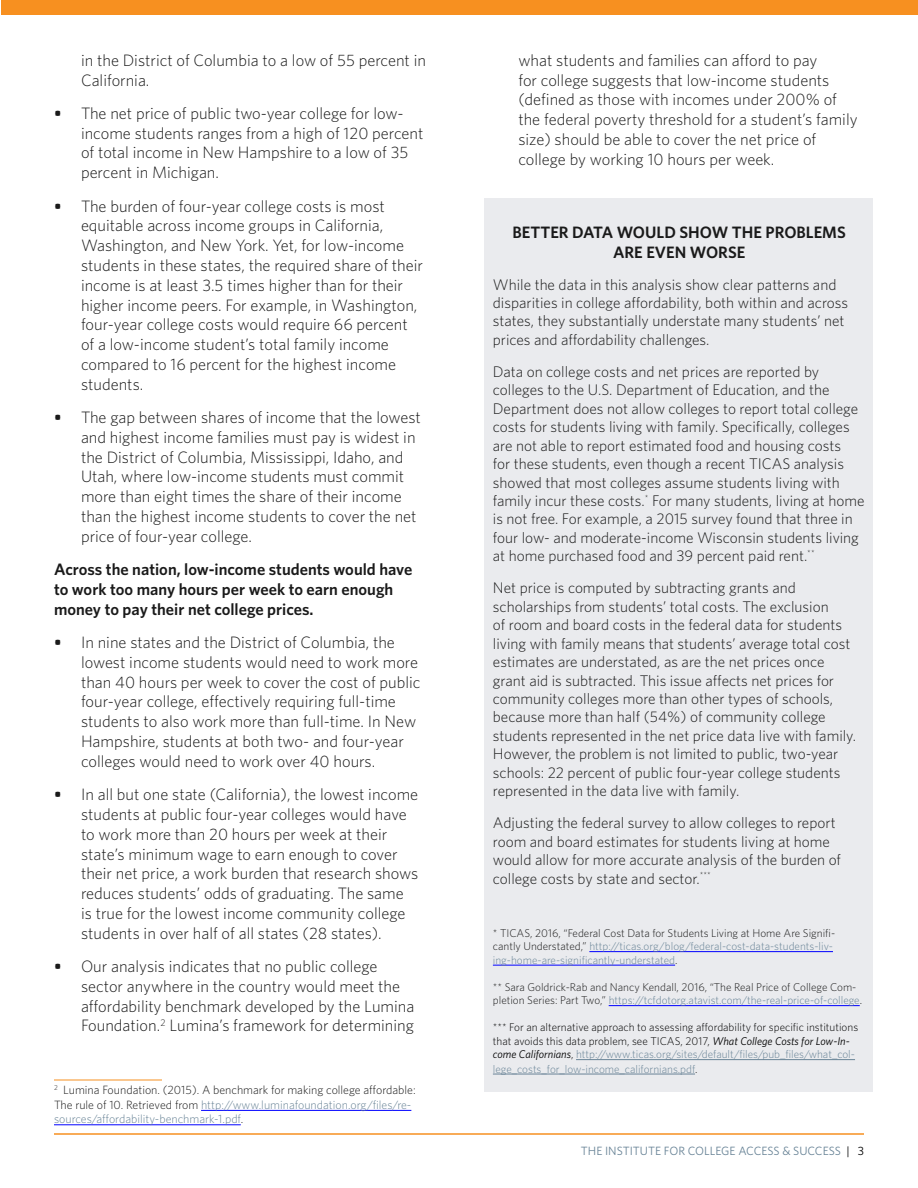
<style>
.page{position:relative;width:918px;height:1188px;background:#fff}
.page>*{position:absolute;margin:0;border:0;box-sizing:border-box;transform-origin:0 0}
.t1{font:300 16.5px/19.8px "Whitney K";color:#1a1a1a}
.t2{font:600 16.5px/19.8px "Whitney K";color:#1a1a1a}
.t3{font:300 15.3px/18.5px "Whitney K";color:#1a1a1a}
.t4{font:300 12px/14.4px "Whitney K";color:#1a1a1a}
.t5{font:12px "Whitney K";color:#688396}
.t6{font:300 11.25px/13.8px "Whitney K";color:#000}
.t7{font:300 11.25px/13.5px "Whitney K";color:#688396}
.t8{font:300 11.25px/13.5px "Whitney K";color:#1a1a1a}
.s1{font-weight:600}
.s2{color:#688396}
.s3{color:#1a1a1a}
.s4{color:#000}
.s5{font-weight:400;font-style:italic}
.s6{color:#000101}
</style>
<div class="page">
<hr style="left:54px;top:1133px;width:810px;height:2px;background:#f79020">
<div style="left:1px;top:0;width:917px;height:15px;background:#f79020"></div>
<hr style="left:54px;top:1080px;width:108px;height:1px;background:#f79020">
<hr style="left:201px;top:1110px;width:210px;height:1px;background:#00f">
<hr style="left:54px;top:1125px;width:187px;height:1px;background:#00f">
<div style="left:484px;top:199px;width:388px;height:893px;background:#eaebee"></div>
<hr style="left:589px;top:951px;width:244px;height:1px;background:#00f">
<hr style="left:493px;top:965px;width:182px;height:1px;background:#00f">
<hr style="left:609px;top:1005px;width:251px;height:1px;background:#00f">
<hr style="left:576px;top:1059px;width:279px;height:1px;background:#688396">
<hr style="left:493px;top:1074px;width:202px;height:1px;background:#688396">
<p class="t1" style="left:81px;top:50px;width:347px">in the District of Columbia to a low of 55 percent in<br>California.</p>
<p class="t1" style="left:81px;top:103px;width:344px;text-indent:-27px"><span class="s1">•</span> The net price of public two-year college for low&shy;income students ranges from a high of 120 percent of total income in New Hampshire to a low of 35 percent in Michigan.</p>
<p class="t1" style="left:81px;top:196px;width:344px;text-indent:-27px"><span class="s1">•</span> The burden of four-year college costs is most equitable across income groups in California, Washington, and New York. Yet, for low-income students in these states, the required share of their income is at least 3.5 times higher than for their higher income peers. For example, in Washington, four-year college costs would require 66 percent of a low-income student’s total family income compared to 16 percent for the highest income students.</p>
<p class="t1" style="left:81px;top:407px;width:341px;text-indent:-27px"><span class="s1">•</span> The gap between shares of income that the lowest and highest income families must pay is widest in the District of Columbia, Mississippi, Idaho, and Utah, where low-income students must commit more than eight times the share of their income than the highest income students to cover the net price of four-year college.</p>
<p class="t2" style="left:54px;top:559px;width:360px">Across the nation, low-income students would have to work too many hours per week to earn enough money to pay their net college prices.</p>
<p class="t1" style="left:81px;top:632px;width:341px;text-indent:-27px"><span class="s1">•</span> In nine states and the District of Columbia, the lowest income students would need to work more than 40 hours per week to cover the cost of public four-year college, effectively requiring full-time students to also work more than full-time. In New Hampshire, students at both two- and four-year colleges would need to work over 40 hours.</p>
<p class="t1" style="left:81px;top:784px;width:339px;text-indent:-27px"><span class="s1">•</span> In all but one state (California), the lowest income students at public four-year colleges would have to work more than 20 hours per week at their state’s minimum wage to earn enough to cover their net price, a work burden that research shows reduces students’ odds of graduating. The same is true for the lowest income community college students in over half of all states (28 states).</p>
<p class="t1" style="left:81px;top:956px;width:335px;text-indent:-27px"><span class="s1">•</span> Our analysis indicates that no public college sector anywhere in the country would meet the affordability benchmark developed by the Lumina Foundation.<sup>2</sup> Lumina’s framework for determining</p>
<p class="t4" style="left:54px;top:1083px;width:363px"><sup>2</sup> Lumina Foundation. (2015). A benchmark for making college affordable:<br>The rule of 10. Retrieved from <span class="s2">http://www.luminafoundation.org/files/re&shy;sources/affordability-benchmark-1.pdf</span>.</p>
<p class="t1" style="left:518px;top:50px;width:341px">what students and families can afford to pay<br>for college suggests that low-income students (defined as those with incomes under 200% of the federal poverty threshold for a student’s family size) should be able to cover the net price of college by working 10 hours per week.</p>
<p class="t2" style="left:513px;top:222px;width:335px;text-align:center">Better Data Would Show The Problems<br>Are Even Worse</p>
<p class="t3" style="left:493px;top:275px;width:357px">While the data in this analysis show clear patterns and disparities in college affordability, both within and across states, they substantially understate many students’ net prices and affordability challenges.</p>
<p class="t3" style="left:493px;top:362px;width:373px">Data on college costs and net prices are reported by colleges to the U.S. Department of Education, and the Department does not allow colleges to report total college costs for students living with family. Specifically, colleges are not able to report estimated food and housing costs<br>for these students, even though a recent TICAS analysis showed that most colleges assume students living with family incur these costs.<sup>*</sup> For many students, living at home is not free. For example, a 2015 survey found that three in four low- and moderate-income Wisconsin students living at home purchased food and 39 percent paid rent.<sup>**</sup></p>
<p class="t3" style="left:493px;top:578px;width:365px">Net price is computed by subtracting grants and scholarships from students’ total costs. The exclusion<br>of room and board costs in the federal data for students living with family means that students’ average total cost estimates are understated, as are the net prices once grant aid is subtracted. This issue affects net prices for community colleges more than other types of schools, because more than half (54%) of community college students represented in the net price data live with family.<br>However, the problem is not limited to public, two-year schools: 22 percent of public four-year college students represented in the data live with family.</p>
<p class="t3" style="left:493px;top:813px;width:350px">Adjusting the federal survey to allow colleges to report room and board estimates for students living at home would allow for more accurate analysis of the burden of college costs by state and sector.<sup>***</sup></p>
<p class="t7" style="left:493px;top:926px;width:344px"><span class="s3">* TICAS, 2016, “Federal Cost Data for Students Living at Home Are Signifi&shy;cantly Understated,”</span> http://ticas.org/blog/federal-cost-data-students-liv&shy;ing-home-are-significantly-understated<span class="s4">.</span></p>
<p class="t8" style="left:493px;top:980px;width:371px">** Sara Goldrick-Rab and Nancy Kendall, 2016, “The Real Price of College Com&shy;pletion Series: Part Two,” <span class="s2">https://tcfdotorg.atavist.com/the-real-price-of-college</span><span class="s4">.</span></p>
<p class="t6" style="left:493px;top:1020px;width:367px">*** For an alternative approach to assessing affordability for specific institutions that avoids this data problem, see TICAS, 2017, <span class="s5">What College Costs for Low-In&shy;come Californians</span>, <span class="s2">http://www.ticas.org/sites/default/files/pub_files/what_col&shy;lege_costs_for_low-income_californians.pdf</span>.</p>
<p class="t5" style="left:581px;top:1144px;width:166px">THE INSTITUTE FOR COLLEGE ACC</p>
<p class="t5" style="left:761px;top:1144px;width:47px">ESS &amp; SUCC</p>
<p class="t5" style="left:823px;top:1144px;width:43px">ESS <span class="s6">| 3</span></p>
</div>
